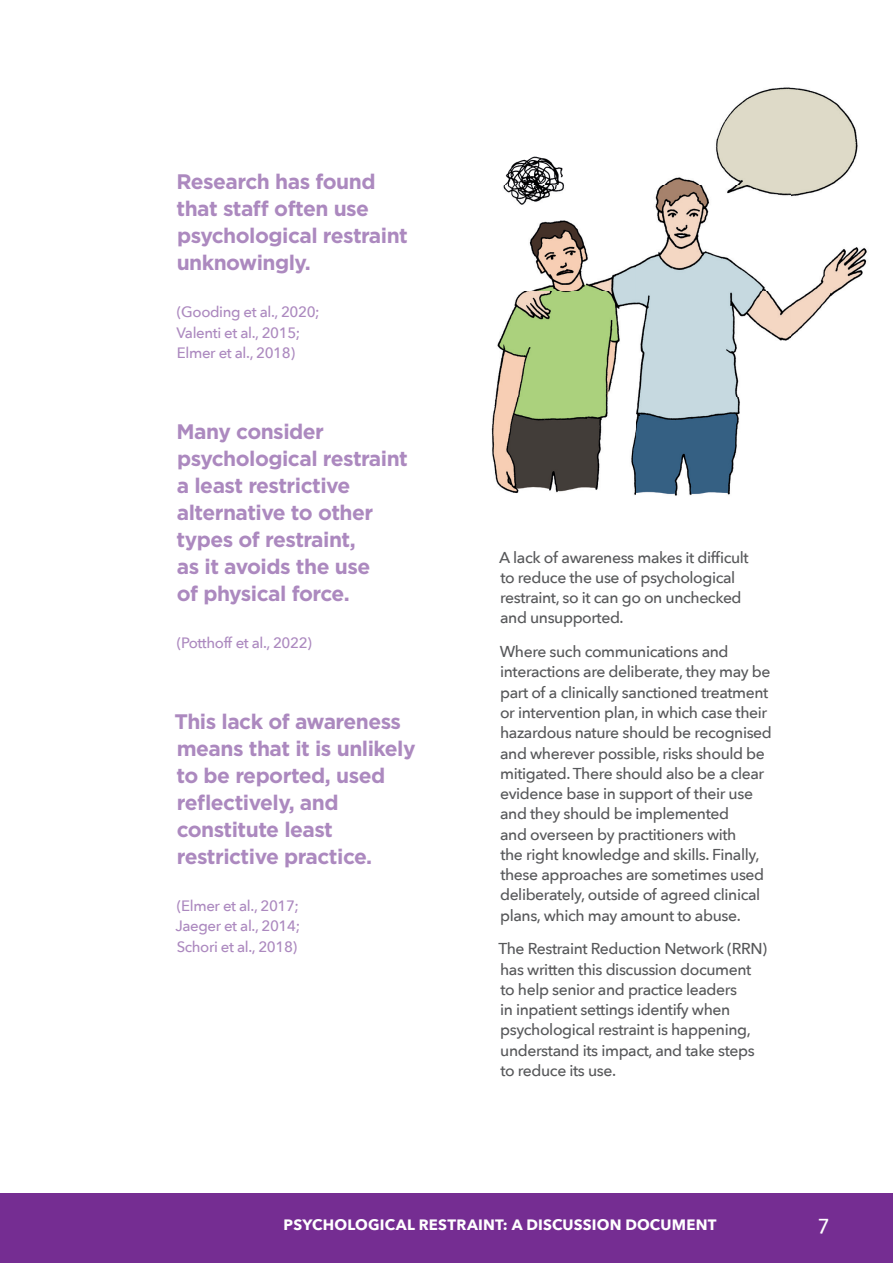
<style>
.page{position:relative;width:893px;height:1263px;background:#fff}
.page>*{position:absolute;margin:0;border:0;box-sizing:border-box;transform-origin:0 0}
.t1{font:700 21px/27px "Gotham";letter-spacing:-.025em;color:#ac89bf}
.t2{font:500 21px "Avenir Next";color:#fff}
.t3{font:500 15.75px/20.2px "Avenir Next";letter-spacing:-.025em;color:#57585a}
.t4{font:500 15px/20.2px "Avenir Next";letter-spacing:-.025em;color:#ac89bf}
.t5{font:700 15px "Avenir Next";letter-spacing:.01em;color:#fff}
</style>
<div class="page">
<div style="left:0;top:1194px;width:893px;height:69px;background:#752d92"></div>
<img style="left:491px;top:87px;width:376px;height:409px">
<h1 class="t1" style="left:176px;top:168px;width:233px">Research has found that staff often use psychological restraint unknowingly.</h1>
<p class="t4" style="left:176px;top:302px;width:145px">(Gooding et al., 2020;<br>Valenti et al., 2015;<br>Elmer et al., 2018)</p>
<h1 class="t1" style="left:176px;top:418px;width:233px">Many consider psychological restraint a least restrictive alternative to other types of restraint,<br>as it avoids the use<br>of physical force.</h1>
<p class="t4" style="left:177px;top:632px;width:137px">(Potthoff et al., 2022)</p>
<h1 class="t1" style="left:174px;top:708px;width:243px">This lack of awareness means that it is unlikely to be reported, used reflectively, and constitute least restrictive practice.</h1>
<p class="t4" style="left:175px;top:895px;width:126px;text-align:justify">(Elmer et al., 2017; Jaeger et al., 2014; Schori et al., 2018)</p>
<p class="t3" style="left:499px;top:546px;width:251px">A lack of awareness makes it difficult to reduce the use of psychological restraint, so it can go on unchecked and unsupported.</p>
<p class="t3" style="left:500px;top:641px;width:274px">Where such communications and interactions are deliberate, they may be part of a clinically sanctioned treatment or intervention plan, in which case their hazardous nature should be recognised and wherever possible, risks should be mitigated. There should also be a clear evidence base in support of their use and they should be implemented<br>and overseen by practitioners with<br>the right knowledge and skills. Finally, these approaches are sometimes used deliberately, outside of agreed clinical plans, which may amount to abuse.</p>
<p class="t3" style="left:498px;top:938px;width:270px">The Restraint Reduction Network (RRN) has written this discussion document to help senior and practice leaders<br>in inpatient settings identify when psychological restraint is happening, understand its impact, and take steps to reduce its use.</p>
<p class="t5" style="left:284px;top:1212px;width:434px">PSYCHOLOGICAL RESTRAINT: A DISCUSSION DOCUMENT</p>
<h1 class="t2" style="left:818px;top:1205px;width:13px">7</h1>
</div>
